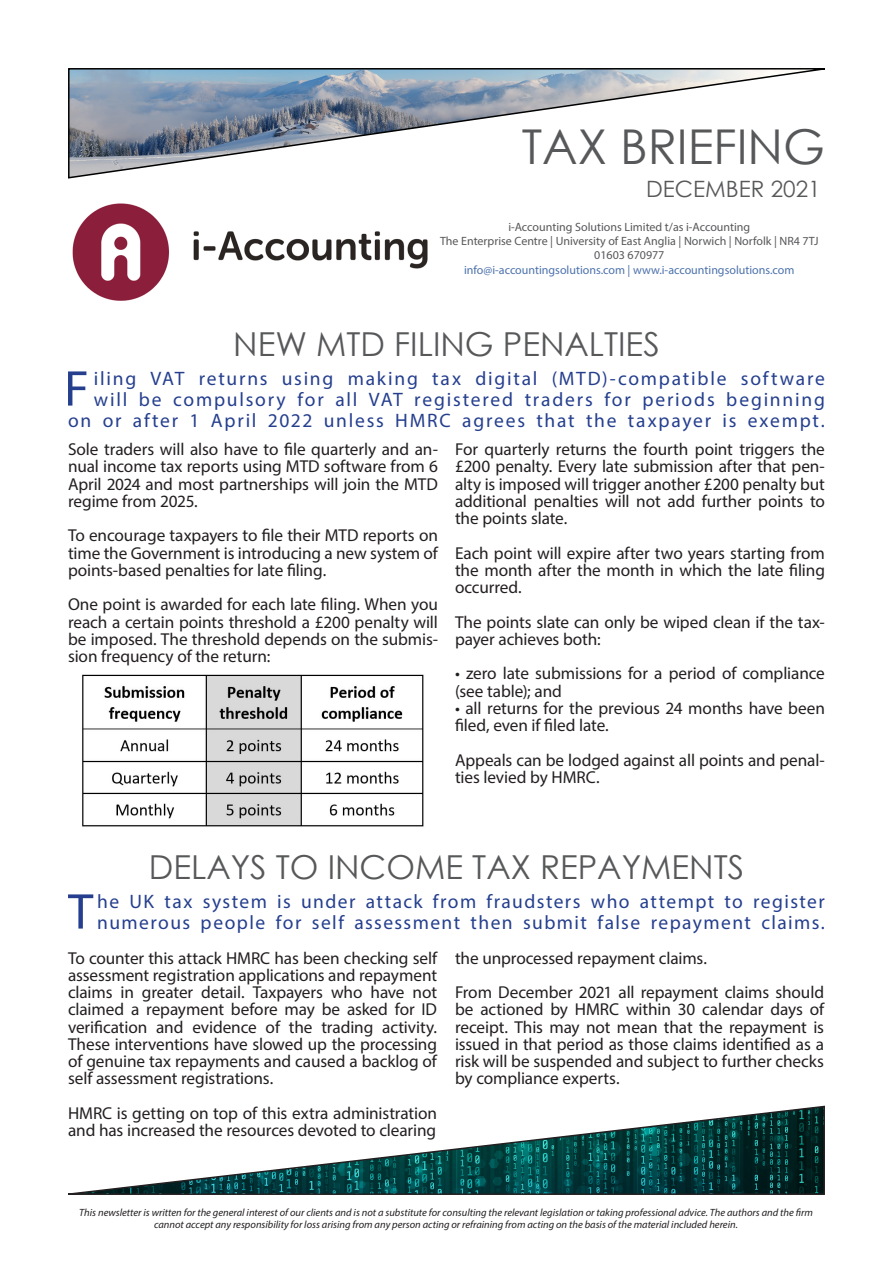
<style>
.page{position:relative;width:893px;height:1263px;background:#fff}
.page>*{position:absolute;margin:0;border:0;box-sizing:border-box;transform-origin:0 0}
.t1{font:50.7px "Myriad Pro";color:#253f8e}
.t2{font:48px "Century Gothic";color:#57585a}
.t3{font:33px "Century Gothic";color:#57585a}
.t4{font:22.5px "Century Gothic";color:#57585a}
.t5{font:19.5px/21px "Myriad Pro";letter-spacing:.085em;color:#253f8e;text-align:right}
.t6{font:17.25px/17.2px "Myriad Pro";letter-spacing:-.01em;color:#231f20;text-align:justify}
.name{font:12px "Myriad Pro";color:#57585a}
.t7{font:12px "Myriad Pro";color:#4d72ac}
.t8{font:italic 10.5px/12px "Myriad Pro";color:#231f20;text-align:center}
</style>
<div class="page">
<svg style="left:68px;top:68px;width:757px;height:111px"></svg>
<img style="left:72px;top:204px;width:356px;height:96px">
<svg style="left:68px;top:1105px;width:757px;height:90px"></svg>
<img style="left:82px;top:675px;width:342px;height:152px">
<p class="t2" style="left:522px;top:113px;width:305px">TAX BRIEFING</p>
<p class="t4" style="left:646px;top:173px;width:176px">DECEMBER 2021</p>
<p class="name" style="left:508px;top:219px;width:243px">i-Accounting Solutions Limited t/as i-Accounting</p>
<p class="name" style="left:440px;top:234px;width:380px">The Enterprise Centre | University of East Anglia | Norwich | Norfolk | NR4 7TJ</p>
<p class="name" style="left:594px;top:248px;width:72px">01603 670977</p>
<p class="t7" style="left:464px;top:262px;width:332px">info@i-accountingsolutions.com | www.i-accountingsolutions.com</p>
<p class="t3" style="left:233px;top:321px;width:428px">NEW MTD FILING PENALTIES</p>
<p class="t5" style="left:68px;top:367px;width:758px">iling VAT returns using making tax digital (MTD)-compatible software will be compulsory for all VAT registered traders for periods beginning on or after 1 April 2022 unless HMRC agrees that the taxpayer is exempt.</p>
<p class="t1" style="left:64px;top:357px;width:26px">F</p>
<p class="t6" style="left:68px;top:440px;width:371px">Sole traders will also have to file quarterly and an&shy;nual income tax reports using MTD software from 6<br>April 2024 and most partnerships will join the MTD regime from 2025.</p>
<p class="t6" style="left:68px;top:527px;width:371px">To encourage taxpayers to file their MTD reports on time the Government is introducing a new system of points-based penalties for late filing.</p>
<p class="t6" style="left:68px;top:596px;width:371px">One point is awarded for each late filing. When you reach a certain points threshold a £200 penalty will be imposed. The threshold depends on the submis&shy;sion frequency of the return:</p>
<p class="t6" style="left:455px;top:440px;width:371px">For quarterly returns the fourth point triggers the £200 penalty. Every late submission after that pen&shy;alty is imposed will trigger another £200 penalty but additional penalties will not add further points to the points slate.</p>
<p class="t6" style="left:455px;top:544px;width:371px">Each point will expire after two years starting from the month after the month in which the late filing occurred.</p>
<p class="t6" style="left:455px;top:613px;width:371px">The points slate can only be wiped clean if the tax&shy;payer achieves both:</p>
<p class="t6" style="left:455px;top:665px;width:371px">• zero late submissions for a period of compliance (see table); and</p>
<p class="t6" style="left:455px;top:699px;width:371px">• all returns for the previous 24 months have been filed, even if filed late.</p>
<p class="t6" style="left:455px;top:751px;width:371px">Appeals can be lodged against all points and penal&shy;ties levied by HMRC.</p>
<p class="t3" style="left:149px;top:844px;width:597px">DELAYS TO INCOME TAX REPAYMENTS</p>
<p class="t1" style="left:68px;top:880px;width:27px">T</p>
<p class="t5" style="left:97px;top:890px;width:729px;text-align:left">he UK tax system is under attack from fraudsters who attempt to register numerous people for self assessment then submit false repayment claims.</p>
<p class="t6" style="left:68px;top:949px;width:371px">To counter this attack HMRC has been checking self assessment registration applications and repayment claims in greater detail. Taxpayers who have not claimed a repayment before may be asked for ID verification and evidence of the trading activity.<br>These interventions have slowed up the processing of genuine tax repayments and caused a backlog of self assessment registrations.</p>
<p class="t6" style="left:68px;top:1104px;width:371px">HMRC is getting on top of this extra administration and has increased the resources devoted to clearing</p>
<p class="t6" style="left:455px;top:949px;width:253px">the unprocessed repayment claims.</p>
<p class="t6" style="left:455px;top:983px;width:371px">From December 2021 all repayment claims should be actioned by HMRC within 30 calendar days of receipt. This may not mean that the repayment is issued in that period as those claims identified as a risk will be suspended and subject to further checks by compliance experts.</p>
<p class="t8" style="left:79px;top:1206px;width:735px">This newsletter is written for the general interest of our clients and is not a substitute for consulting the relevant legislation or taking professional advice. The authors and the firm cannot accept any responsibility for loss arising from any person acting or refraining from acting on the basis of the material included herein.</p>
</div>
